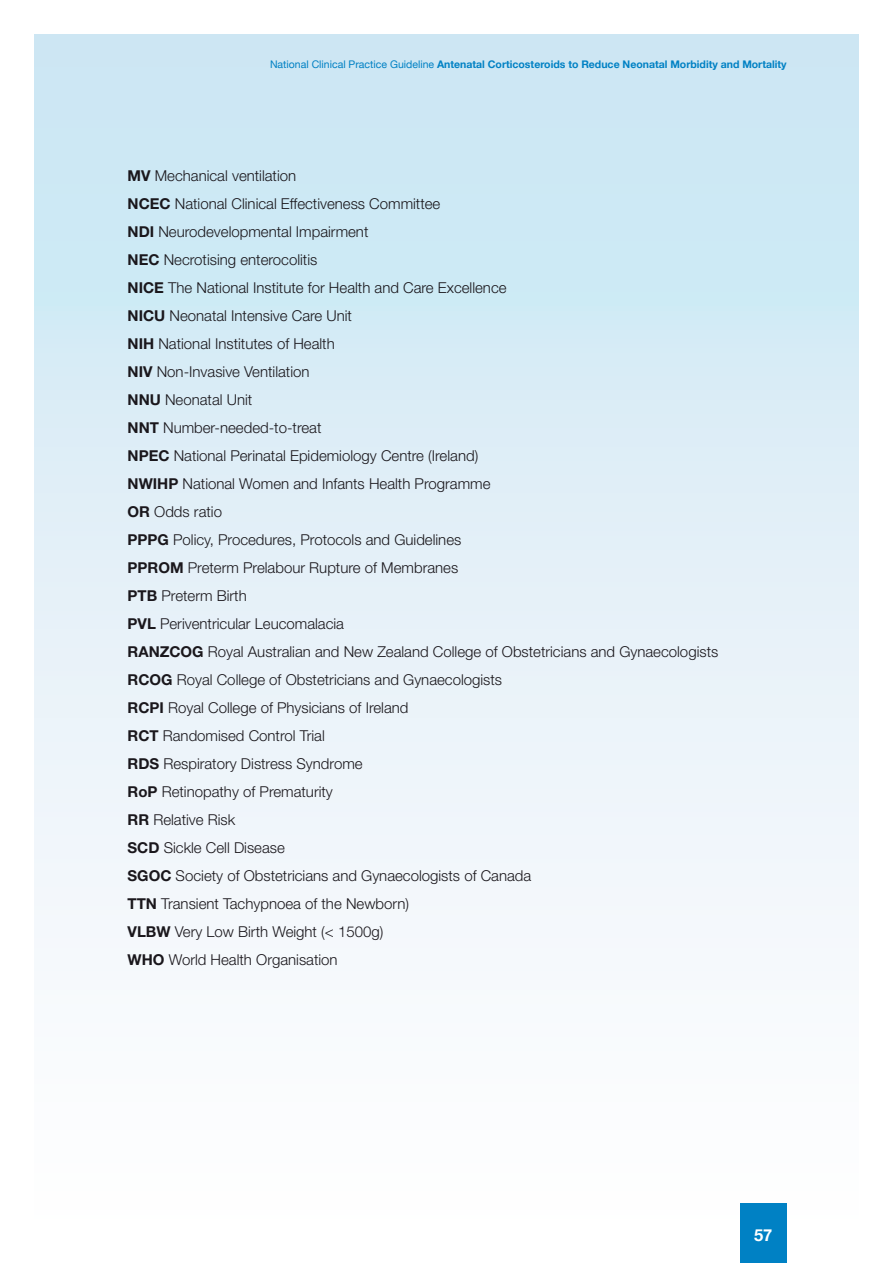
<style>
.page{position:relative;width:893px;height:1263px;background:#fff}
.page>*{position:absolute;margin:0;border:0;box-sizing:border-box;transform-origin:0 0}
.t1{font:700 16.5px "Helvetica Neue";color:#fff}
.Body_0-0__2{font:300 15px "Helvetica Neue LT Std";color:#1a171c}
.Body_0-0__4{font:300 15px "Helvetica Neue LT Std";color:#1a171c}
.t2{font:700 10.5px "Helvetica Neue";color:#0081c4}
.s1{font-weight:400}
.s2{font-weight:700}
</style>
<div class="page">
<div style="left:34px;top:34px;width:825px;height:1195px;background:linear-gradient(to bottom,#c8e5f3,#fffeff)"></div>
<div style="left:740px;top:1203px;width:47px;height:60px;background:#0081c4"></div>
<p class="t2" style="left:270px;top:56px;width:518px"><span class="s1">National Clinical Practice Guideline</span> Antenatal Corticosteroids to Reduce Neonatal Morbidity and Mortality</p>
<p class="Body_0-0__2" style="left:128px;top:166px;width:170px"><span class="s2">MV</span> Mechanical ventilation</p>
<p class="Body_0-0__2" style="left:128px;top:194px;width:314px"><span class="s2">NCEC</span> National Clinical Effectiveness Committee</p>
<p class="Body_0-0__2" style="left:128px;top:222px;width:242px"><span class="s2">NDI</span> Neurodevelopmental Impairment</p>
<p class="Body_0-0__2" style="left:128px;top:250px;width:191px"><span class="s2">NEC</span> Necrotising enterocolitis</p>
<p class="Body_0-0__2" style="left:128px;top:278px;width:380px"><span class="s2">NICE</span> The National Institute for Health and Care Excellence</p>
<p class="Body_0-0__2" style="left:128px;top:306px;width:226px"><span class="s2">NICU</span> Neonatal Intensive Care Unit</p>
<p class="Body_0-0__2" style="left:128px;top:334px;width:209px"><span class="s2">NIH</span> National Institutes of Health</p>
<p class="Body_0-0__2" style="left:128px;top:362px;width:183px"><span class="s2">NIV</span> Non-Invasive Ventilation</p>
<p class="Body_0-0__2" style="left:128px;top:390px;width:126px"><span class="s2">NNU</span> Neonatal Unit</p>
<p class="Body_0-0__2" style="left:128px;top:418px;width:195px"><span class="s2">NNT</span> Number-needed-to-treat</p>
<p class="Body_0-0__2" style="left:128px;top:446px;width:352px"><span class="s2">NPEC</span> National Perinatal Epidemiology Centre (Ireland)</p>
<p class="Body_0-0__2" style="left:128px;top:474px;width:364px"><span class="s2">NWIHP</span> National Women and Infants Health Programme</p>
<p class="Body_0-0__2" style="left:128px;top:502px;width:96px"><span class="s2">OR</span> Odds ratio</p>
<p class="Body_0-0__2" style="left:128px;top:530px;width:335px"><span class="s2">PPPG</span> Policy, Procedures, Protocols and Guidelines</p>
<p class="Body_0-0__2" style="left:128px;top:558px;width:332px"><span class="s2">PPROM</span> Preterm Prelabour Rupture of Membranes</p>
<p class="Body_0-0__2" style="left:128px;top:586px;width:121px"><span class="s2">PTB</span> Preterm Birth</p>
<p class="Body_0-0__2" style="left:128px;top:614px;width:218px"><span class="s2">PVL</span> Periventricular Leucomalacia</p>
<p class="Body_0-0__2" style="left:128px;top:642px;width:592px"><span class="s2">RANZCOG</span> Royal Australian and New Zealand College of Obstetricians and Gynaecologists</p>
<p class="Body_0-0__2" style="left:128px;top:670px;width:376px"><span class="s2">RCOG</span> Royal College of Obstetricians and Gynaecologists</p>
<p class="Body_0-0__2" style="left:128px;top:698px;width:282px"><span class="s2">RCPI</span> Royal College of Physicians of Ireland</p>
<p class="Body_0-0__2" style="left:128px;top:726px;width:199px"><span class="s2">RCT</span> Randomised Control Trial</p>
<p class="Body_0-0__2" style="left:128px;top:754px;width:237px"><span class="s2">RDS</span> Respiratory Distress Syndrome</p>
<p class="Body_0-0__2" style="left:128px;top:782px;width:207px"><span class="s2">RoP</span> Retinopathy of Prematurity</p>
<p class="Body_0-0__2" style="left:128px;top:810px;width:109px"><span class="s2">RR</span> Relative Risk</p>
<p class="Body_0-0__2" style="left:128px;top:838px;width:159px"><span class="s2">SCD</span> Sickle Cell Disease</p>
<p class="Body_0-0__2" style="left:128px;top:866px;width:405px"><span class="s2">SGOC</span> Society of Obstetricians and Gynaecologists of Canada</p>
<p class="Body_0-0__2" style="left:128px;top:894px;width:283px"><span class="s2">TTN</span> Transient Tachypnoea of the Newborn)</p>
<p class="Body_0-0__2" style="left:128px;top:922px;width:257px"><span class="s2">VLBW</span> Very Low Birth Weight (&lt; 1500g)</p>
<p class="Body_0-0__4" style="left:128px;top:950px;width:212px"><span class="s2">WHO</span> World Health Organisation</p>
<p class="t1" style="left:754px;top:1222px;width:20px">57</p>
</div>
